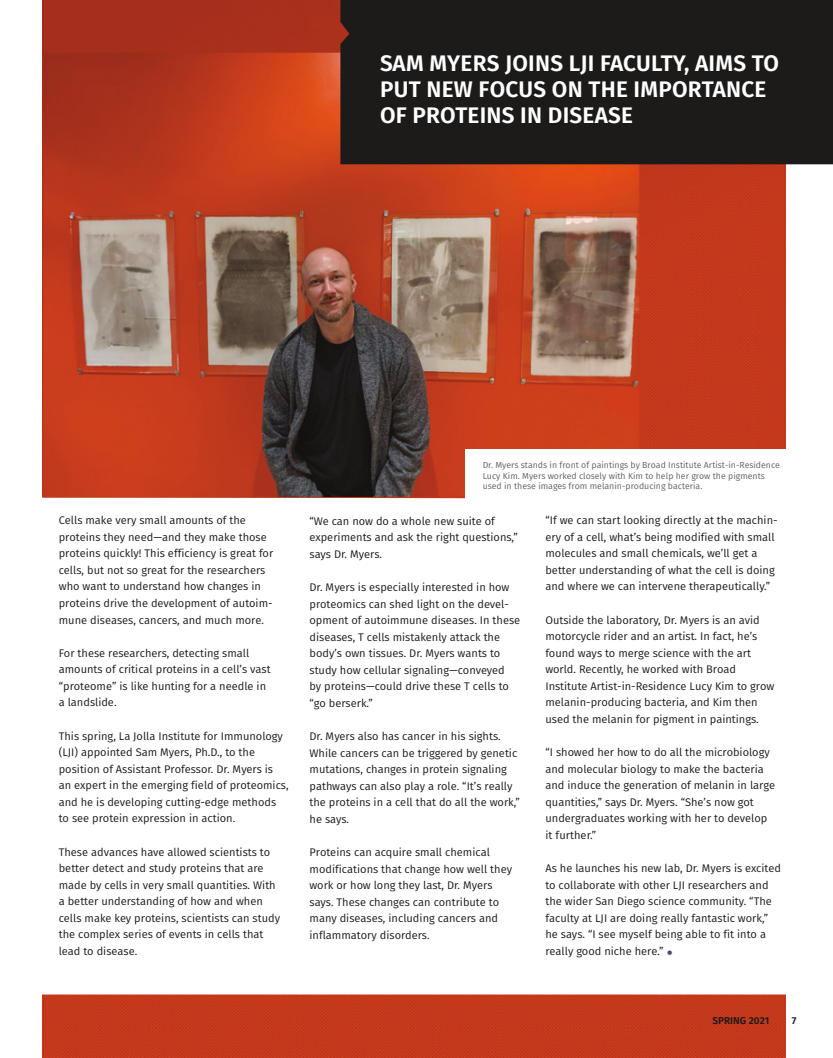
<style>
.page{position:relative;width:833px;height:1058px;background:#fff}
.page>*{position:absolute;margin:0;border:0;box-sizing:border-box;transform-origin:0 0}
.t1{font:600 22.5px/26px "Fira Sans";letter-spacing:.01em;color:#fff}
.t2{font:11.12px/16.6px "Fira Sans";color:#1c1b1a}
.t3{font:600 10px "Fira Sans";color:#1c1b1a}
.t4{font:8.75px/10.5px "Fira Sans";color:#5f6160}
.s1{font-size:21.25px;color:#444e6d}
</style>
<div class="page">
<img style="left:43px;top:0;width:742px;height:1057px">
<svg style="left:42px;top:497px;width:743px;height:497px"></svg>
<img style="left:43px;top:53px;width:596px;height:444px">
<div style="left:340px;top:0;width:492px;height:164px;background:#1c1b1a"></div>
<div style="left:465px;top:449px;width:352px;height:64px;background:#fff"></div>
<h1 class="t1" style="left:380px;top:50px;width:400px">SAM MYERS JOINS LJI FACULTY, AIMS TO<br>PUT NEW FOCUS ON THE IMPORTANCE<br>OF PROTEINS IN DISEASE</h1>
<p class="t2" style="left:59px;top:512px;width:216px">Cells make very small amounts of the proteins they need—and they make those proteins quickly! This efficiency is great for cells, but not so great for the researchers who want to understand how changes in proteins drive the development of autoim&shy;mune diseases, cancers, and much more.</p>
<p class="t2" style="left:59px;top:644px;width:213px">For these researchers, detecting small amounts of critical proteins in a cell’s vast “proteome” is like hunting for a needle in a landslide.</p>
<p class="t2" style="left:59px;top:727px;width:231px">This spring, La Jolla Institute for Immunology (LJI) appointed Sam Myers, Ph.D., to the position of Assistant Professor. Dr. Myers is<br>an expert in the emerging field of proteomics, and he is developing cutting-edge methods to see protein expression in action.</p>
<p class="t2" style="left:59px;top:843px;width:223px">These advances have allowed scientists to better detect and study proteins that are made by cells in very small quantities. With a better understanding of how and when cells make key proteins, scientists can study the complex series of events in cells that lead to disease.</p>
<p class="t4" style="left:482px;top:460px;width:299px">Dr. Myers stands in front of paintings by Broad Institute Artist-in-Residence<br>Lucy Kim. Myers worked closely with Kim to help her grow the pigments used in these images from melanin-producing bacteria.</p>
<p class="t2" style="left:545px;top:512px;width:234px">“If we can start looking directly at the machin&shy;ery of a cell, what’s being modified with small molecules and small chemicals, we’ll get a better understanding of what the cell is doing and where we can intervene therapeutically.”</p>
<p class="t2" style="left:545px;top:611px;width:230px">Outside the laboratory, Dr. Myers is an avid motorcycle rider and an artist. In fact, he’s found ways to merge science with the art world. Recently, he worked with Broad Institute Artist-in-Residence Lucy Kim to grow melanin-producing bacteria, and Kim then used the melanin for pigment in paintings.</p>
<p class="t2" style="left:545px;top:744px;width:231px">“I showed her how to do all the microbiology and molecular biology to make the bacteria and induce the generation of melanin in large quantities,” says Dr. Myers. “She’s now got undergraduates working with her to develop it further.”</p>
<p class="t2" style="left:545px;top:860px;width:237px">As he launches his new lab, Dr. Myers is excited to collaborate with other LJI researchers and the wider San Diego science community. “The faculty at LJI are doing really fantastic work,” he says. “I see myself being able to fit into a really good niche here.” <span class="s1">•</span></p>
<p class="t2" style="left:309px;top:512px;width:210px">“We can now do a whole new suite of experiments and ask the right questions,” says Dr. Myers.</p>
<p class="t2" style="left:309px;top:579px;width:212px">Dr. Myers is especially interested in how proteomics can shed light on the devel&shy;opment of autoimmune diseases. In these diseases, T cells mistakenly attack the body’s own tissues. Dr. Myers wants to study how cellular signaling—conveyed<br>by proteins—could drive these T cells to “go berserk.”</p>
<p class="t2" style="left:309px;top:728px;width:212px">Dr. Myers also has cancer in his sights.<br>While cancers can be triggered by genetic mutations, changes in protein signaling pathways can also play a role. “It’s really the proteins in a cell that do all the work,” he says.</p>
<p class="t2" style="left:309px;top:844px;width:204px">Proteins can acquire small chemical modifications that change how well they work or how long they last, Dr. Myers says. These changes can contribute to many diseases, including cancers and inflammatory disorders.</p>
<p class="t3" style="left:712px;top:1013px;width:58px">SPRING 2021</p>
<p class="t3" style="left:791px;top:1013px;width:6px">7</p>
</div>
